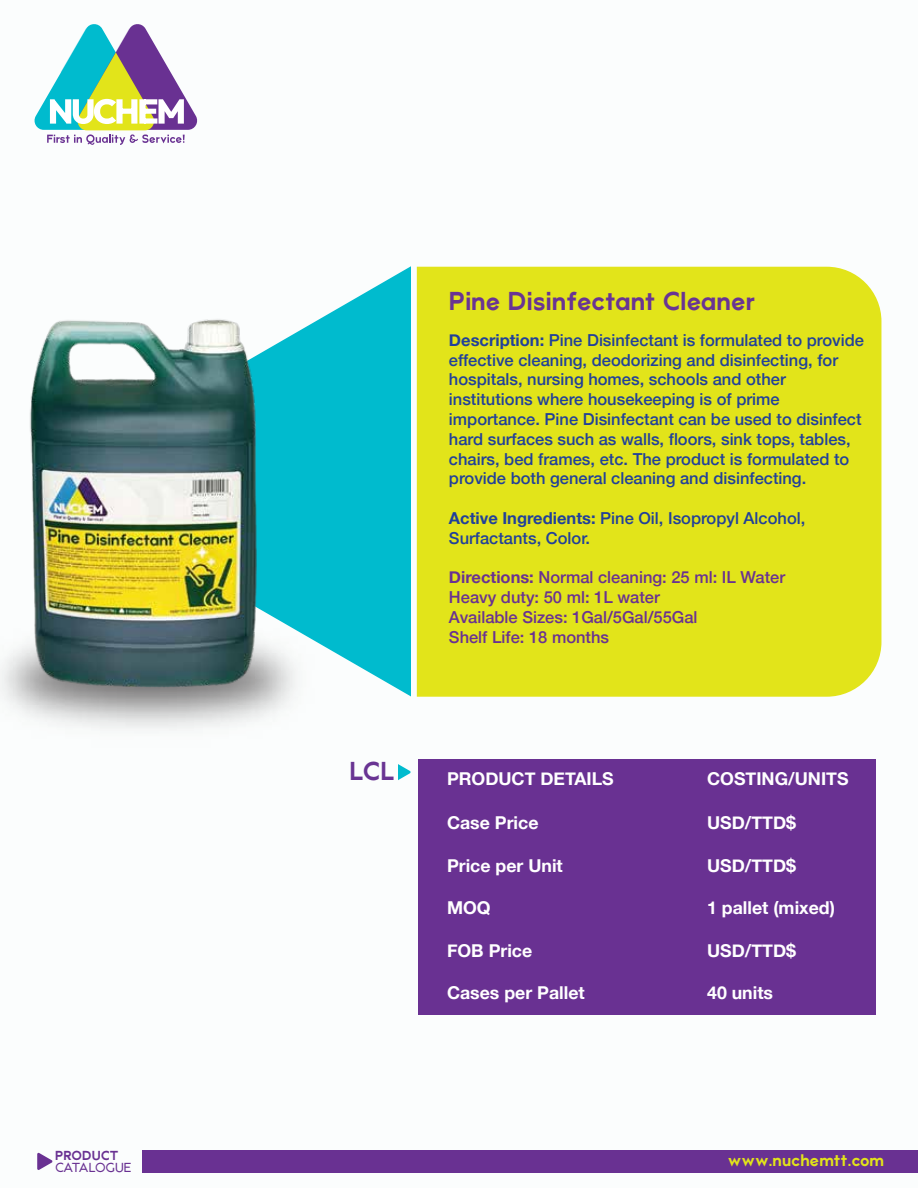
<style>
.page{position:relative;width:918px;height:1188px;background:#fbfdfd}
.page>*{position:absolute;margin:0;border:0;box-sizing:border-box;transform-origin:0 0}
.t1{font:700 25.5px "Atami";color:#693493}
.t2{font:700 17.7px "Helvetica Neue";color:#fff}
.t3{font:500 16.5px/19.8px "Helvetica Neue";color:#21409a}
.t4{font:500 16.5px/19.8px "Helvetica Neue";color:#693192}
.t5{font:700 16.5px "Atami";color:#e2e41a}
.t6{font:12.9px "Atami";letter-spacing:-.04em;color:#693192}
.t7{font:700 12.9px "Atami";letter-spacing:-.005em;color:#693192}
.s1{font-weight:700}
</style>
<div class="page">
<svg style="left:34px;top:24px;width:164px;height:121px"></svg>
<svg style="left:37px;top:1153px;width:16px;height:17px"></svg>
<div style="left:142px;top:1150px;width:776px;height:22px;background:#693192"></div>
<svg style="left:70px;top:267px;width:340px;height:439px;fill:#00bbce"></svg>
<img style="left:19px;top:308px;width:252px;height:392px">
<div style="left:417px;top:267px;width:464px;height:430px;background:#e2e41a"></div>
<div style="left:418px;top:759px;width:458px;height:256px;background:#693192"></div>
<svg style="left:398px;top:764px;width:13px;height:16px"></svg>
<p class="t7" style="left:55px;top:1148px;width:65px">PRODUCT</p>
<p class="t6" style="left:55px;top:1160px;width:78px">CATALOGUE</p>
<h1 class="t1" style="left:349px;top:756px;width:47px">LCL</h1>
<h1 class="t1" style="left:449px;top:285px;width:308px">Pine Disinfectant Cleaner</h1>
<p class="t3" style="left:449px;top:329px;width:417px"><span class="s1">Description:</span> Pine Disinfectant is formulated to provide effective cleaning, deodorizing and disinfecting, for hospitals, nursing homes, schools and other institutions where housekeeping is of prime importance. Pine Disinfectant can be used to disinfect hard surfaces such as walls, floors, sink tops, tables, chairs, bed frames, etc. The product is formulated to provide both general cleaning and disinfecting.</p>
<p class="t3" style="left:449px;top:507px;width:358px"><span class="s1">Active Ingredients:</span> Pine Oil, Isopropyl Alcohol,<br>Surfactants, Color.</p>
<p class="t4" style="left:449px;top:566px;width:338px"><span class="s1">Directions:</span> Normal cleaning: 25 ml: IL Water<br>Heavy duty: 50 ml: 1L water<br>Available Sizes: 1Gal/5Gal/55Gal<br>Shelf Life: 18 months</p>
<p class="t2" style="left:447px;top:765px;width:168px">PRODUCT DETAILS</p>
<p class="t2" style="left:447px;top:809px;width:93px">Case Price</p>
<p class="t2" style="left:447px;top:852px;width:117px">Price per Unit</p>
<p class="t2" style="left:447px;top:894px;width:45px">MOQ</p>
<p class="t2" style="left:447px;top:937px;width:87px">FOB Price</p>
<p class="t2" style="left:447px;top:979px;width:139px">Cases per Pallet</p>
<p class="t2" style="left:707px;top:765px;width:143px">COSTING/UNITS</p>
<p class="t2" style="left:707px;top:809px;width:90px">USD/TTD$</p>
<p class="t2" style="left:707px;top:852px;width:90px">USD/TTD$</p>
<p class="t2" style="left:707px;top:894px;width:129px">1 pallet (mixed)</p>
<p class="t2" style="left:707px;top:937px;width:90px">USD/TTD$</p>
<p class="t2" style="left:707px;top:979px;width:67px">40 units</p>
<p class="t5" style="left:728px;top:1151px;width:158px">www.nuchemtt.com</p>
</div>
